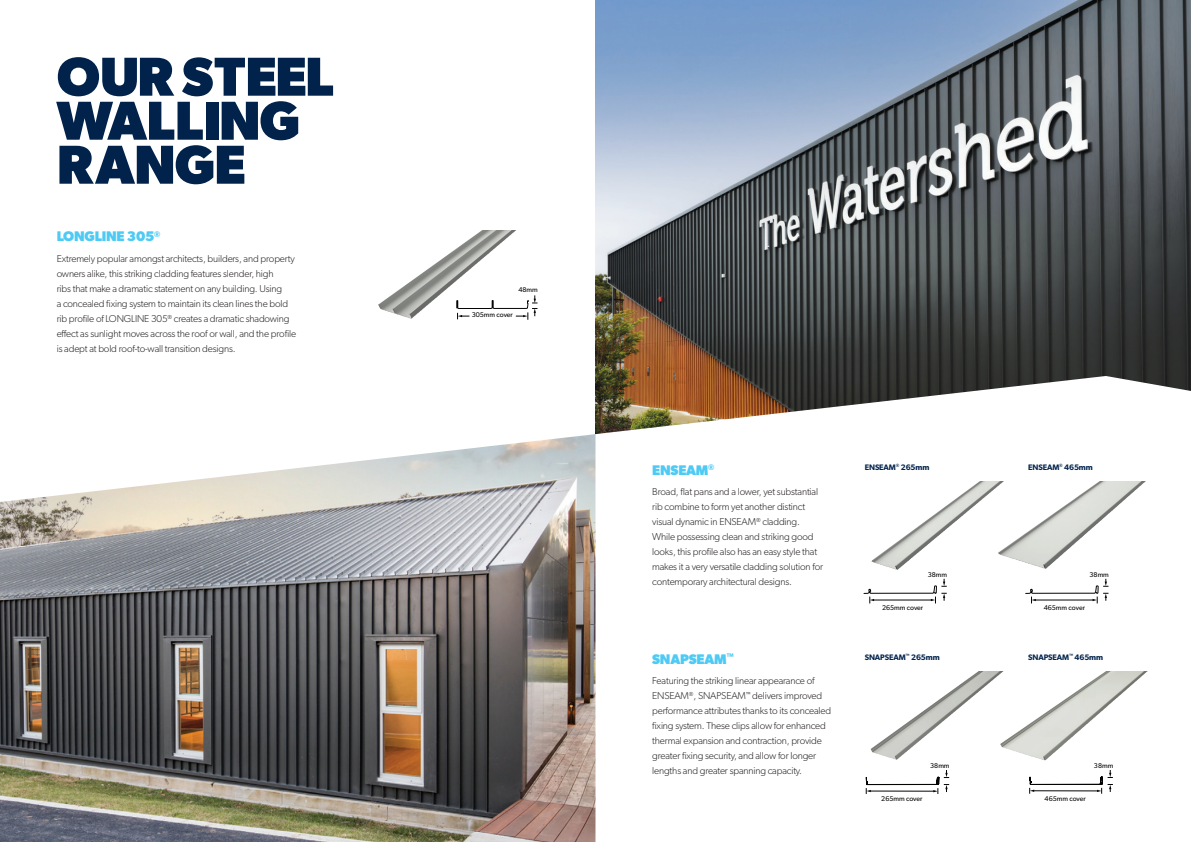
<style>
.page{position:relative;width:1191px;height:842px;background:#fff}
.page>*{position:absolute;margin:0;border:0;box-sizing:border-box;transform-origin:0 0}
.t1{font:700 55px/44px "Gibson";letter-spacing:-.015em;color:#00224b}
.Lysaght_-_Sub-Head{font:700 14px "Gibson";letter-spacing:-.015em;color:#4ecaf4}
.Lysaght_-_Body_Copy{font:300 10px/15px "Gibson";letter-spacing:-.015em;color:#231f20}
.Lysaght_-_Body_Copy-2{font:600 8px "Gibson";letter-spacing:-.015em;color:#00224b}
.t2{font:6.9px "Gibson";color:#040503}
</style>
<div class="page">
<img style="left:595px;top:0;width:596px;height:376px">
<svg style="left:595px;top:376px;width:596px;height:213px"></svg>
<img style="left:378px;top:230px;width:160px;height:89px">
<svg style="left:456px;top:295px;width:81px;height:25px"></svg>
<img style="left:864px;top:481px;width:122px;height:107px">
<img style="left:986px;top:481px;width:164px;height:107px">
<svg style="left:863px;top:571px;width:83px;height:33px"></svg>
<svg style="left:1025px;top:571px;width:83px;height:33px"></svg>
<img style="left:1020px;top:671px;width:128px;height:107px">
<img style="left:865px;top:671px;width:155px;height:107px">
<svg style="left:866px;top:762px;width:83px;height:32px"></svg>
<svg style="left:1029px;top:762px;width:83px;height:32px"></svg>
<img style="left:0;top:434px;width:595px;height:408px">
<h1 class="t1" style="left:57px;top:53px;width:278px">OUR STEEL<br>WALLING<br>RANGE</h1>
<p class="Lysaght_-_Sub-Head" style="left:57px;top:228px;width:105px">LONGLINE 305<sup>®</sup></p>
<p class="Lysaght_-_Body_Copy" style="left:57px;top:251px;width:241px">Extremely popular amongst architects, builders, and property owners alike, this striking cladding features slender, high<br>ribs that make a dramatic statement on any building. Using<br>a concealed fixing system to maintain its clean lines the bold rib profile of LONGLINE 305<sup>®</sup> creates a dramatic shadowing effect as sunlight moves across the roof or wall, and the profile is adept at bold roof-to-wall transition designs.</p>
<p class="t2" style="left:518px;top:285px;width:21px">48mm</p>
<p class="t2" style="left:472px;top:311px;width:43px">305mm cover</p>
<p class="Lysaght_-_Sub-Head" style="left:652px;top:462px;width:64px">ENSEAM<sup>®</sup></p>
<p class="Lysaght_-_Body_Copy" style="left:652px;top:484px;width:172px">Broad, flat pans and a lower, yet substantial rib combine to form yet another distinct visual dynamic in ENSEAM<sup>®</sup> cladding.<br>While possessing clean and striking good looks, this profile also has an easy style that makes it a very versatile cladding solution for contemporary architectural designs.</p>
<p class="Lysaght_-_Sub-Head" style="left:652px;top:650px;width:83px">SNAPSEAM<sup>™</sup></p>
<p class="Lysaght_-_Body_Copy" style="left:652px;top:673px;width:181px">Featuring the striking linear appearance of ENSEAM<sup>®</sup>, SNAPSEAM<sup>™</sup> delivers improved performance attributes thanks to its concealed fixing system. These clips allow for enhanced thermal expansion and contraction, provide greater fixing security, and allow for longer lengths and greater spanning capacity.</p>
<p class="Lysaght_-_Body_Copy-2" style="left:864px;top:462px;width:66px">ENSEAM<sup>®</sup> 265mm</p>
<p class="Lysaght_-_Body_Copy-2" style="left:1028px;top:462px;width:66px">ENSEAM<sup>®</sup> 465mm</p>
<p class="t2" style="left:927px;top:570px;width:21px">38mm</p>
<p class="t2" style="left:882px;top:603px;width:43px">265mm cover</p>
<p class="t2" style="left:1089px;top:570px;width:21px">38mm</p>
<p class="t2" style="left:1043px;top:603px;width:43px">465mm cover</p>
<p class="Lysaght_-_Body_Copy-2" style="left:864px;top:652px;width:76px">SNAPSEAM<sup>™</sup> 265mm</p>
<p class="Lysaght_-_Body_Copy-2" style="left:1028px;top:652px;width:76px">SNAPSEAM<sup>™</sup> 465mm</p>
<p class="t2" style="left:930px;top:762px;width:21px">38mm</p>
<p class="t2" style="left:881px;top:795px;width:43px">265mm cover</p>
<p class="t2" style="left:1094px;top:762px;width:21px">38mm</p>
<p class="t2" style="left:1044px;top:794px;width:43px">465mm cover</p>
</div>
